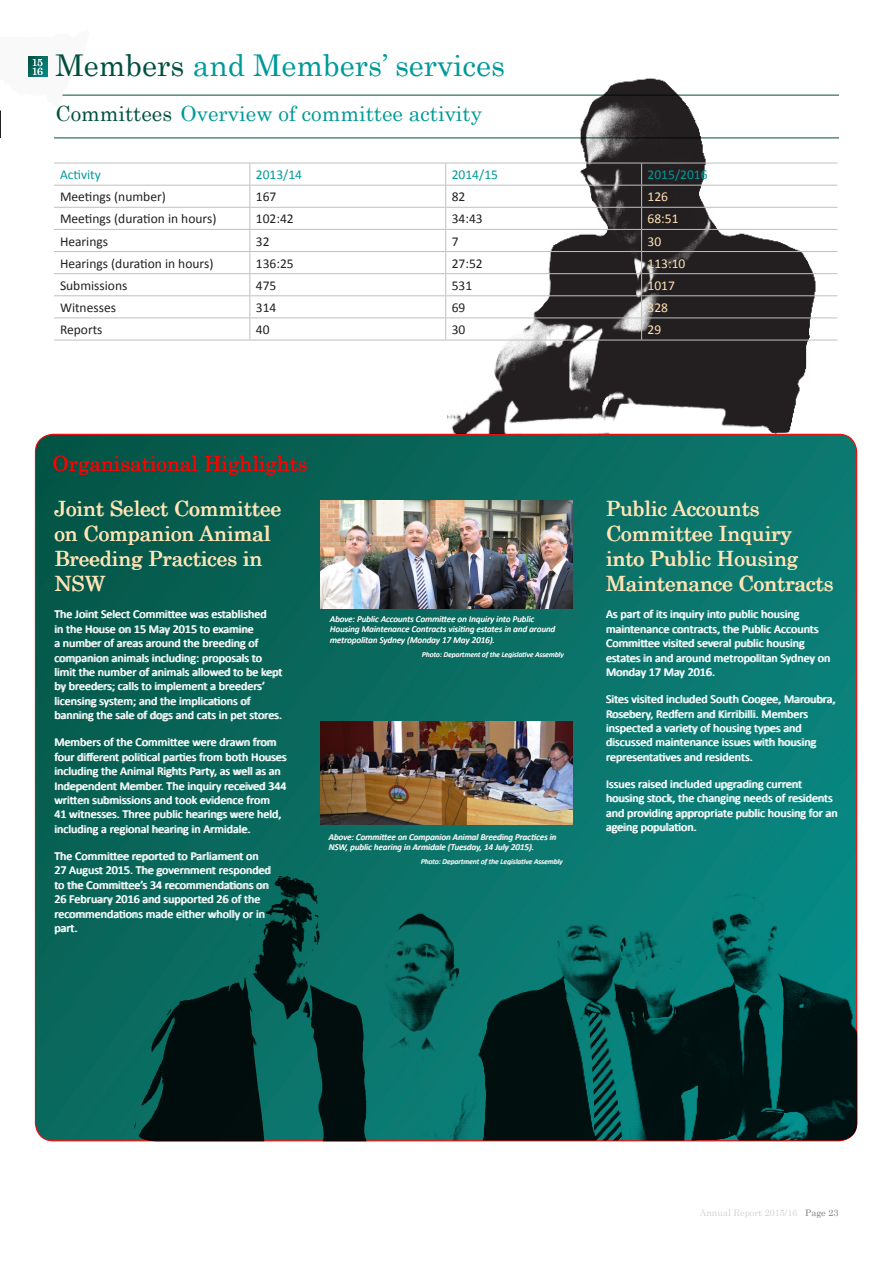
<style>
.page{position:relative;width:893px;height:1263px;background:#fff}
.page>*{position:absolute;margin:0;border:0;box-sizing:border-box;transform-origin:0 0}
.t1{font:30px "Century";color:#099}
.t2{font:21px/25.2px "Century";color:#ffe4b5}
.t3{font:21px "Century";color:#099}
.t4{font:21px "Century";color:#f00}
.t5{font:13.5px "Calibri";color:#231f20}
.t6{font:13.5px "Calibri";color:#099}
.t7{font:13.5px "Calibri";color:#ffe4b5}
.t8{font:12px/14.4px "Calibri";color:#fff}
.t9{font:10.5px/8.2px "Century";color:#fff}
.t10{font:9.15px "Century";color:#d3d3d3}
.t11{font:italic 9px/10.8px "Calibri";color:#f5f5f5}
.t12{font:italic 7.5px "Calibri";color:#f5f5f5}
.s1{color:#005040}
.s2{color:#808080}
</style>
<div class="page">
<img style="left:35px;top:434px;width:822px;height:707px">
<hr style="left:63px;top:95px;width:776px;height:1px;background:#005040">
<hr style="left:54px;top:138px;width:785px;height:1px;background:#005040">
<img style="left:28px;top:56px;width:64px;height:40px">
<img style="left:0;top:110px;width:1px;height:27px">
<img style="left:320px;top:722px;width:252px;height:103px">
<img style="left:320px;top:500px;width:252px;height:108px">
<img style="left:134px;top:870px;width:253px;height:271px">
<img style="left:332px;top:872px;width:525px;height:268px">
<img style="left:447px;top:78px;width:372px;height:356px">
<hr style="left:54px;top:163px;width:196px;height:1px;background:#c0c0c0">
<hr style="left:250px;top:163px;width:196px;height:1px;background:#c0c0c0">
<hr style="left:446px;top:163px;width:196px;height:1px;background:#c0c0c0">
<hr style="left:642px;top:163px;width:195px;height:1px;background:#c0c0c0">
<hr style="left:54px;top:185px;width:196px;height:1px;background:#c0c0c0">
<hr style="left:250px;top:185px;width:196px;height:1px;background:#c0c0c0">
<hr style="left:446px;top:185px;width:196px;height:1px;background:#c0c0c0">
<hr style="left:642px;top:185px;width:195px;height:1px;background:#c0c0c0">
<hr style="left:54px;top:207px;width:196px;height:1px;background:#c0c0c0">
<hr style="left:250px;top:207px;width:196px;height:1px;background:#c0c0c0">
<hr style="left:446px;top:207px;width:196px;height:1px;background:#c0c0c0">
<hr style="left:642px;top:207px;width:195px;height:1px;background:#c0c0c0">
<hr style="left:54px;top:229px;width:196px;height:1px;background:#c0c0c0">
<hr style="left:250px;top:229px;width:196px;height:1px;background:#c0c0c0">
<hr style="left:446px;top:229px;width:196px;height:1px;background:#c0c0c0">
<hr style="left:642px;top:229px;width:195px;height:1px;background:#c0c0c0">
<hr style="left:54px;top:251px;width:196px;height:1px;background:#c0c0c0">
<hr style="left:250px;top:251px;width:196px;height:1px;background:#c0c0c0">
<hr style="left:446px;top:251px;width:196px;height:1px;background:#c0c0c0">
<hr style="left:642px;top:251px;width:195px;height:1px;background:#c0c0c0">
<hr style="left:54px;top:273px;width:196px;height:1px;background:#c0c0c0">
<hr style="left:250px;top:273px;width:196px;height:1px;background:#c0c0c0">
<hr style="left:446px;top:273px;width:196px;height:1px;background:#c0c0c0">
<hr style="left:642px;top:273px;width:195px;height:1px;background:#c0c0c0">
<hr style="left:54px;top:295px;width:196px;height:1px;background:#c0c0c0">
<hr style="left:250px;top:295px;width:196px;height:1px;background:#c0c0c0">
<hr style="left:446px;top:295px;width:196px;height:1px;background:#c0c0c0">
<hr style="left:642px;top:295px;width:195px;height:1px;background:#c0c0c0">
<hr style="left:54px;top:318px;width:196px;height:1px;background:#c0c0c0">
<hr style="left:250px;top:318px;width:196px;height:1px;background:#c0c0c0">
<svg style="left:249px;top:163px;width:1px;height:177px"></svg>
<hr style="left:446px;top:318px;width:196px;height:1px;background:#c0c0c0">
<svg style="left:445px;top:163px;width:1px;height:177px"></svg>
<hr style="left:642px;top:318px;width:195px;height:1px;background:#c0c0c0">
<svg style="left:641px;top:163px;width:1px;height:177px"></svg>
<hr style="left:54px;top:340px;width:196px;height:1px;background:#c0c0c0">
<hr style="left:250px;top:340px;width:196px;height:1px;background:#c0c0c0">
<hr style="left:446px;top:340px;width:196px;height:1px;background:#c0c0c0">
<hr style="left:642px;top:340px;width:195px;height:1px;background:#c0c0c0">
<p class="t9" style="left:31px;top:58px;width:13px">15<br>16</p>
<p class="t1" style="left:56px;top:40px;width:451px"><span class="s1">Members</span> and Members’ services</p>
<p class="t3" style="left:56px;top:95px;width:428px"><span class="s1">Committees</span> Overview of committee activity</p>
<p class="t6" style="left:60px;top:166px;width:42px">Activity</p>
<p class="t6" style="left:256px;top:166px;width:48px">2013/14</p>
<p class="t6" style="left:452px;top:166px;width:48px">2014/15</p>
<p class="t6" style="left:648px;top:166px;width:61px">2015/2016</p>
<p class="t5" style="left:60px;top:188px;width:107px">Meetings (number)</p>
<p class="t5" style="left:256px;top:188px;width:22px">167</p>
<p class="t5" style="left:452px;top:188px;width:15px">82</p>
<p class="t7" style="left:648px;top:188px;width:22px">126</p>
<p class="t5" style="left:60px;top:210px;width:158px">Meetings (duration in hours)</p>
<p class="t5" style="left:256px;top:210px;width:39px">102:42</p>
<p class="t5" style="left:452px;top:210px;width:32px">34:43</p>
<p class="t7" style="left:648px;top:210px;width:32px">68:51</p>
<p class="t5" style="left:60px;top:232px;width:50px">Hearings</p>
<p class="t5" style="left:256px;top:232px;width:15px">32</p>
<p class="t5" style="left:452px;top:232px;width:8px">7</p>
<p class="t7" style="left:648px;top:232px;width:15px">30</p>
<p class="t5" style="left:60px;top:255px;width:155px">Hearings (duration in hours)</p>
<p class="t5" style="left:256px;top:255px;width:39px">136:25</p>
<p class="t5" style="left:452px;top:255px;width:32px">27:52</p>
<p class="t7" style="left:648px;top:255px;width:39px">113:10</p>
<p class="t5" style="left:60px;top:277px;width:69px">Submissions</p>
<p class="t5" style="left:256px;top:277px;width:22px">475</p>
<p class="t5" style="left:452px;top:277px;width:22px">531</p>
<p class="t7" style="left:648px;top:277px;width:29px">1017</p>
<p class="t5" style="left:60px;top:299px;width:57px">Witnesses</p>
<p class="t5" style="left:256px;top:299px;width:22px">314</p>
<p class="t5" style="left:452px;top:299px;width:15px">69</p>
<p class="t7" style="left:648px;top:299px;width:22px">328</p>
<p class="t5" style="left:60px;top:321px;width:44px">Reports</p>
<p class="t5" style="left:256px;top:321px;width:15px">40</p>
<p class="t5" style="left:452px;top:321px;width:15px">30</p>
<p class="t7" style="left:648px;top:321px;width:15px">29</p>
<h2 class="t4" style="left:52px;top:446px;width:257px">Organisational Highlights</h2>
<h2 class="t2" style="left:55px;top:494px;width:228px">Joint Select Committee on Companion Animal<br>Breeding Practices in<br>NSW</h2>
<p class="t8" style="left:55px;top:607px;width:230px">The Joint Select Committee was established<br>in the House on 15 May 2015 to examine<br>a number of areas around the breeding of companion animals including: proposals to limit the number of animals allowed to be kept by breeders; calls to implement a breeders’ licensing system; and the implications of banning the sale of dogs and cats in pet stores.</p>
<p class="t8" style="left:55px;top:735px;width:234px">Members of the Committee were drawn from four different political parties from both Houses including the Animal Rights Party, as well as an Independent Member. The inquiry received 344 written submissions and took evidence from<br>41 witnesses. Three public hearings were held, including a regional hearing in Armidale.</p>
<p class="t8" style="left:55px;top:849px;width:218px">The Committee reported to Parliament on 27 August 2015. The government responded to the Committee’s 34 recommendations on 26 February 2016 and supported 26 of the recommendations made either wholly or in part.</p>
<p class="t8" style="left:167px;top:607px;width:9px">t</p>
<p class="t8" style="left:170px;top:735px;width:9px">t</p>
<p class="t8" style="left:86px;top:750px;width:5px">f</p>
<p class="t8" style="left:70px;top:793px;width:9px">t</p>
<p class="t8" style="left:109px;top:849px;width:9px">t</p>
<p class="t8" style="left:121px;top:878px;width:9px">t</p>
<p class="t8" style="left:232px;top:906px;width:4px">l</p>
<p class="t11" style="left:330px;top:613px;width:227px">Above: Public Accounts Committee on Inquiry into Public<br>Housing Maintenance Contracts visiting estates in and around metropolitan Sydney (Monday 17 May 2016).</p>
<p class="t12" style="left:422px;top:649px;width:143px">Photo: Department of the Legislative Assembly</p>
<p class="t11" style="left:441px;top:613px;width:5px">t</p>
<p class="t11" style="left:329px;top:831px;width:229px">Above: Committee on Companion Animal Breeding Practices in<br>NSW, public hearing in Armidale (Tuesday, 14 July 2015).</p>
<p class="t12" style="left:421px;top:856px;width:143px">Photo: Department of the Legislative Assembly</p>
<p class="t11" style="left:382px;top:831px;width:5px">t</p>
<h2 class="t2" style="left:606px;top:494px;width:229px">Public Accounts<br>Committee Inquiry into Public Housing<br>Maintenance Contracts</h2>
<p class="t8" style="left:606px;top:607px;width:226px">As part of its inquiry into public housing maintenance contracts, the Public Accounts Committee visited several public housing estates in and around metropolitan Sydney on Monday 17 May 2016.</p>
<p class="t8" style="left:606px;top:692px;width:231px">Sites visited included South Coogee, Maroubra, Rosebery, Redfern and Kirribilli. Members inspected a variety of housing types and discussed maintenance issues with housing representatives and residents.</p>
<p class="t8" style="left:606px;top:777px;width:233px">Issues raised included upgrading current housing stock, the changing needs of residents and providing appropriate public housing for an ageing population.</p>
<p class="t8" style="left:640px;top:636px;width:9px">t</p>
<p class="t8" style="left:750px;top:706px;width:4px">l</p>
<p class="t10" style="left:700px;top:1205px;width:140px">Annual Report 2015/16 <span class="s2">Page 23</span></p>
</div>
